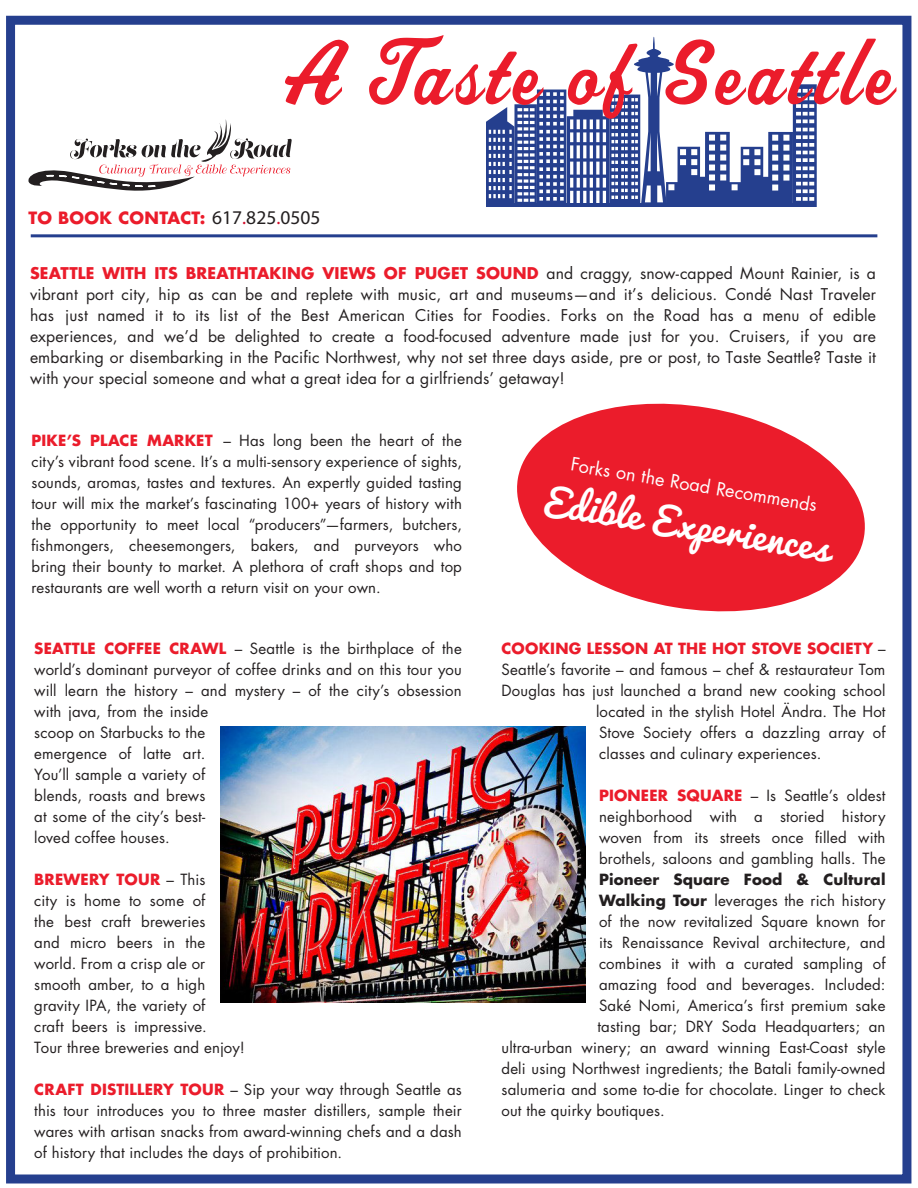
<style>
.page{position:relative;width:918px;height:1188px;background:#fff}
.page>*{position:absolute;margin:0;border:0;box-sizing:border-box;transform-origin:0 0}
.t1{font:94.5px "Sport Script";letter-spacing:.045em;color:#eb1c2b}
.t2{font:37.5px "Pacifico";color:#fff}
.t3{font:18px "Futura Std";color:#fff}
.Body{font:700 16.5px "Futura Std";letter-spacing:.015em;color:#eb1c2b}
.Body-2{font:15.75px/21px "Futura Std";letter-spacing:.01em;color:#231f20;text-align:justify}
.Body-3{font:15px/21px "Futura Std";letter-spacing:.01em;color:#231f20;text-align:justify}
.Body-4{font:700 15px "Futura Std";letter-spacing:.015em;color:#eb1c2b}
.t4{font:700 15px "Futura Std";letter-spacing:.01em;color:#231f20}
.s1{font-family:"Myriad Pro";font-weight:400;font-size:19.5px;color:#231f20}
.s2{font-family:"Myriad Pro";font-weight:400;font-size:19.5px;color:#d30d2b}
.s3{font-weight:700;color:#eb1c2b}
.s4{font-weight:400;color:#231f20}
.s5{font-weight:700}
</style>
<div class="page">
<div style="left:6px;top:16px;width:905px;height:1168px;border:9px solid #253f8e"></div>
<svg style="left:517px;top:403px;width:348px;height:209px;fill:#eb1c2b"></svg>
<img style="left:221px;top:726px;width:364px;height:277px">
<svg style="left:28px;top:119px;width:264px;height:72px"></svg>
<svg style="left:486px;top:37px;width:331px;height:170px"></svg>
<hr style="left:31px;top:234px;width:846px;height:3px;background:#253f8e">
<p class="t1" style="left:273px;top:13px;width:621px">A Taste of Seattle</p>
<p class="Body" style="left:28px;top:207px;width:293px">TO BOOK CONTACT: <span class="s1">617</span><span class="s2">.</span><span class="s1">825</span><span class="s2">.</span><span class="s1">0505</span></p>
<p class="Body-2" style="left:30px;top:262px;width:848px"><span class="s3">SEATTLE WITH ITS BREATHTAKING VIEWS OF PUGET SOUND</span> and craggy, snow-capped Mount Rainier, is a vibrant port city, hip as can be and replete with music, art and museums—and it’s delicious. Condé Nast Traveler has just named it to its list of the Best American Cities for Foodies. Forks on the Road has a menu of edible experiences, and we’d be delighted to create a food-focused adventure made just for you. Cruisers, if you are embarking or disembarking in the Pacific Northwest, why not set three days aside, pre or post, to Taste Seattle? Taste it with your special someone and what a great idea for a girlfriends’ getaway!</p>
<p class="Body-3" style="left:32px;top:430px;width:432px"><span class="s3">PIKE’S PLACE MARKET</span> – Has long been the heart of the city’s vibrant food scene. It’s a multi-sensory experience of sights, sounds, aromas, tastes and textures. An expertly guided tasting tour will mix the market’s fascinating 100+ years of history with the opportunity to meet local “producers”—farmers, butchers, fishmongers, cheesemongers, bakers, and purveyors who bring their bounty to market. A plethora of craft shops and top restaurants are well worth a return visit on your own.</p>
<p class="Body-3" style="left:34px;top:638px;width:429px;text-align:left"><span class="s3">SEATTLE COFFEE CRAWL</span> – Seattle is the birthplace of the world’s dominant purveyor of coffee drinks and on this tour you will learn the history – and mystery – of the city’s obsession with java, from the inside<br>scoop on Starbucks to the<br>emergence of latte art.<br>You’ll sample a variety of<br>blends, roasts and brews<br>at some of the city’s best-<br>loved coffee houses.</p>
<p class="Body-3" style="left:34px;top:869px;width:212px;text-align:left"><span class="s3">BREWERY TOUR</span> – This<br>city is home to some of<br>the best craft breweries<br>and micro beers in the world. From a crisp ale or smooth amber, to a high gravity IPA, the variety of<br>craft beers is impressive.<br>Tour three breweries and enjoy!</p>
<p class="Body-3" style="left:34px;top:1079px;width:429px"><span class="s3">CRAFT DISTILLERY TOUR</span> – Sip your way through Seattle as this tour introduces you to three master distillers, sample their wares with artisan snacks from award-winning chefs and a dash of history that includes the days of prohibition.</p>
<p class="t3" style="left:573px;top:452px;width:251px;rotate:10deg">Forks on the Road Recommends</p>
<p class="t2" style="left:549px;top:479px;width:291px;rotate:10deg">Edible Experiences</p>
<p class="Body-4" style="left:502px;top:638px;width:385px">COOKING LESSON AT THE HOT STOVE SOCIETY <span class="s4">–</span></p>
<p class="Body-3" style="left:502px;top:659px;width:385px">Seattle’s favorite – and famous – chef &amp; restaurateur Tom</p>
<p class="Body-3" style="left:502px;top:680px;width:385px">Douglas has just launched a brand new cooking school</p>
<p class="Body-3" style="left:596px;top:701px;width:291px">located in the stylish Hotel Ändra. The Hot</p>
<p class="Body-3" style="left:599px;top:722px;width:288px">Stove Society offers a dazzling array of</p>
<p class="Body-3" style="left:599px;top:743px;width:224px">classes and culinary experiences.</p>
<p class="Body-3" style="left:599px;top:785px;width:288px"><span class="s3">PIONEER SQUARE</span> – Is Seattle’s oldest</p>
<p class="Body-3" style="left:599px;top:806px;width:288px">neighborhood with a storied history</p>
<p class="Body-3" style="left:599px;top:827px;width:288px">woven from its streets once filled with</p>
<p class="Body-3" style="left:599px;top:848px;width:288px">brothels, saloons and gambling halls. The</p>
<p class="t4" style="left:599px;top:869px;width:288px">Pioneer Square Food &amp; Cultural</p>
<p class="Body-3" style="left:599px;top:890px;width:288px"><span class="s5">Walking Tour</span> leverages the rich history</p>
<p class="Body-3" style="left:599px;top:911px;width:288px">of the now revitalized Square known for</p>
<p class="Body-3" style="left:599px;top:932px;width:288px">its Renaissance Revival architecture, and</p>
<p class="Body-3" style="left:599px;top:953px;width:288px">combines it with a curated sampling of</p>
<p class="Body-3" style="left:599px;top:974px;width:288px">amazing food and beverages. Included:</p>
<p class="Body-3" style="left:599px;top:995px;width:288px">Saké Nomi, America’s first premium sake</p>
<p class="Body-3" style="left:598px;top:1016px;width:290px">tasting bar; DRY Soda Headquarters; an</p>
<p class="Body-3" style="left:502px;top:1037px;width:385px">ultra-urban winery; an award winning East-Coast style</p>
<p class="Body-3" style="left:502px;top:1058px;width:386px">deli using Northwest ingredients; the Batali family-owned</p>
<p class="Body-3" style="left:502px;top:1079px;width:386px">salumeria and some to-die for chocolate. Linger to check</p>
<p class="Body-3" style="left:502px;top:1100px;width:165px">out the quirky boutiques.</p>
</div>
